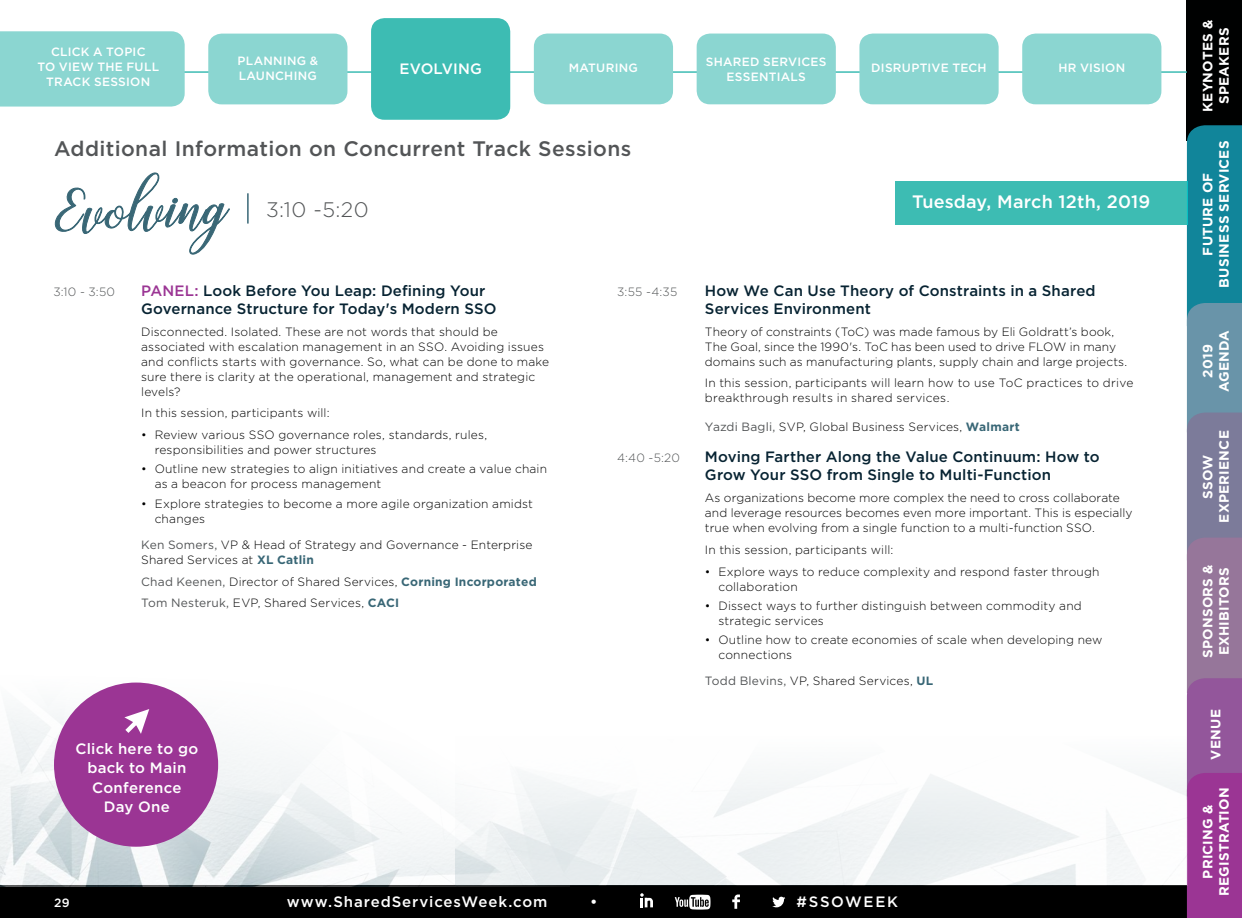
<style>
.page{position:relative;width:1242px;height:918px;background:#fff}
.page>*{position:absolute;margin:0;border:0;box-sizing:border-box;transform-origin:0 0}
.t1{font:72px "Challista Script";color:#396776}
.t2{font:500 21px "Gotham";letter-spacing:.015em;color:#535557}
.t3{font:300 21px "Gotham";color:#535557}
.t4{font:500 18px "Gotham";letter-spacing:.01em;color:#fff}
.Session_Title{font:500 15px/18px "Gotham";letter-spacing:.01em;color:#072332}
.t5{font:500 15px/19.5px "Gotham";letter-spacing:.02em;color:#fff;text-align:center}
.t6{font:500 15px "Gotham";letter-spacing:.06em;color:#fff}
.t7{font:500 15px "Gotham";letter-spacing:.11em;color:#fff}
.t8{font:700 13.5px/16.2px "Gotham";letter-spacing:.02em;color:#fff;text-align:center}
.Normal_Indent{font:300 12px/15px "Gotham";letter-spacing:.01em;color:#000}
.t9{font:500 12px/15px "Gotham";letter-spacing:.02em;color:#fff;text-align:center}
.Session_Title-2{font:300 12px "Gotham";letter-spacing:.025em;color:#535557}
.s1{color:#9b3594}
.s2{font-weight:400;color:#535557}
.s3{font-weight:700;color:#396776}
</style>
<div class="page">
<div style="left:0;top:886px;width:1188px;height:32px;background:#000"></div>
<svg style="left:640px;top:893px;width:13px;height:14px"></svg>
<svg style="left:675px;top:895px;width:36px;height:15px"></svg>
<svg style="left:732px;top:895px;width:8px;height:14px"></svg>
<svg style="left:772px;top:897px;width:13px;height:10px"></svg>
<div style="left:1187px;top:0;width:55px;height:140px;background:#000101"></div>
<svg style="left:1187px;top:125px;width:55px;height:793px;background:#6e6e9a"></svg>
<hr style="left:0;top:71px;width:1187px;height:2px;background:#3dbcb3">
<div style="left:371px;top:18px;width:139px;height:102px;background:#3dbcb3;border-radius:14px"></div>
<hr style="left:247px;top:193px;width:2px;height:31px;background:#396776">
<img style="left:0;top:682px;width:569px;height:204px">
<img style="left:456px;top:705px;width:732px;height:180px">
<div style="left:534px;top:34px;width:139px;height:70px;background:#8bd6d1;border-radius:14px"></div>
<div style="left:859px;top:34px;width:140px;height:70px;background:#8bd6d1;border-radius:14px"></div>
<div style="left:208px;top:34px;width:139px;height:70px;background:#8bd6d1;border-radius:14px"></div>
<div style="left:697px;top:34px;width:139px;height:70px;background:#8bd6d1;border-radius:14px"></div>
<svg style="left:54px;top:172px;width:176px;height:83px"></svg>
<div style="left:1022px;top:34px;width:139px;height:70px;background:#8bd6d1;border-radius:14px"></div>
<div style="left:895px;top:182px;width:293px;height:43px;background:#3dbcb3"></div>
<div style="left:0;top:31px;width:185px;height:76px;background:#8bd6d1"></div>
<div style="left:54px;top:683px;width:164px;height:164px;background:#9b3594;border-radius:50%"></div>
<svg style="left:124px;top:709px;width:25px;height:25px"></svg>
<p class="t9" style="left:37px;top:44px;width:123px">CLICK A TOPIC<br>TO VIEW THE FULL<br>TRACK SESSION</p>
<p class="t9" style="left:238px;top:52px;width:82px;text-align:left">PLANNING &amp;<br>LAUNCHING</p>
<p class="t9" style="left:706px;top:54px;width:122px">SHARED SERVICES<br>ESSENTIALS</p>
<p class="t9" style="left:569px;top:60px;width:71px">MATURING</p>
<p class="t9" style="left:871px;top:60px;width:117px">DISRUPTIVE TECH</p>
<p class="t5" style="left:399px;top:59px;width:84px">EVOLVING</p>
<p class="t2" style="left:54px;top:137px;width:579px">Additional Information on Concurrent Track Sessions</p>
<p class="t9" style="left:1058px;top:60px;width:68px">HR VISION</p>
<p class="t1" style="left:53px;top:169px;width:176px;rotate:-2deg">Evolving</p>
<p class="t3" style="left:266px;top:198px;width:104px">3:10 -5:20</p>
<p class="Session_Title-2" style="left:53px;top:285px;width:63px">3:10 - 3:50</p>
<p class="Session_Title" style="left:141px;top:281px;width:357px"><span class="s1">PANEL:</span> Look Before You Leap: Defining Your<br>Governance Structure for Today's Modern SSO</p>
<p class="Normal_Indent" style="left:141px;top:324px;width:410px">Disconnected. Isolated. These are not words that should be associated with escalation management in an SSO. Avoiding issues and conflicts starts with governance. So, what can be done to make sure there is clarity at the operational, management and strategic levels?</p>
<p class="Normal_Indent" style="left:141px;top:405px;width:190px">In this session, participants will:</p>
<p class="Normal_Indent" style="left:155px;top:427px;width:334px;text-indent:-14px">• Review various SSO governance roles, standards, rules, responsibilities and power structures</p>
<p class="Normal_Indent" style="left:155px;top:462px;width:394px;text-indent:-14px">• Outline new strategies to align initiatives and create a value chain as a beacon for process management</p>
<p class="Normal_Indent" style="left:155px;top:496px;width:380px;text-indent:-14px">• Explore strategies to become a more agile organization amidst changes</p>
<p class="Normal_Indent" style="left:141px;top:537px;width:393px"><span class="s2">Ken Somers,</span> VP &amp; Head of Strategy and Governance - Enterprise<br>Shared Services at <span class="s3">XL Catlin</span></p>
<p class="Normal_Indent" style="left:141px;top:574px;width:397px"><span class="s2">Chad Keenen,</span> Director of Shared Services, <span class="s3">Corning Incorporated</span></p>
<p class="Normal_Indent" style="left:141px;top:595px;width:259px"><span class="s2">Tom Nesteruk,</span> EVP, Shared Services, <span class="s3">CACI</span></p>
<p class="t5" style="left:75px;top:739px;width:124px">Click here to go back to Main<br>Conference<br>Day One</p>
<p class="t4" style="left:912px;top:192px;width:240px">Tuesday, March 12th, 2019</p>
<p class="Session_Title-2" style="left:617px;top:285px;width:62px">3:55 -4:35</p>
<p class="Session_Title" style="left:705px;top:281px;width:392px">How We Can Use Theory of Constraints in a Shared<br>Services Environment</p>
<p class="Normal_Indent" style="left:705px;top:324px;width:424px">Theory of constraints (ToC) was made famous by Eli Goldratt’s book,<br>The Goal, since the 1990's. ToC has been used to drive FLOW in many domains such as manufacturing plants, supply chain and large projects.</p>
<p class="Normal_Indent" style="left:705px;top:375px;width:430px">In this session, participants will learn how to use ToC practices to drive breakthrough results in shared services.</p>
<p class="Normal_Indent" style="left:705px;top:419px;width:316px"><span class="s2">Yazdi Bagli,</span> SVP, Global Business Services, <span class="s3">Walmart</span></p>
<p class="Session_Title-2" style="left:617px;top:452px;width:64px">4:40 -5:20</p>
<p class="Session_Title" style="left:705px;top:448px;width:396px">Moving Farther Along the Value Continuum: How to<br>Grow Your SSO from Single to Multi-Function</p>
<p class="Normal_Indent" style="left:705px;top:490px;width:429px">As organizations become more complex the need to cross collaborate and leverage resources becomes even more important. This is especially true when evolving from a single function to a multi-function SSO.</p>
<p class="Normal_Indent" style="left:705px;top:542px;width:190px">In this session, participants will:</p>
<p class="Normal_Indent" style="left:718px;top:564px;width:383px;text-indent:-14px">• Explore ways to reduce complexity and respond faster through collaboration</p>
<p class="Normal_Indent" style="left:718px;top:598px;width:365px;text-indent:-14px">• Dissect ways to further distinguish between commodity and strategic services</p>
<p class="Normal_Indent" style="left:718px;top:632px;width:386px;text-indent:-14px">• Outline how to create economies of scale when developing new connections</p>
<p class="Normal_Indent" style="left:705px;top:673px;width:230px"><span class="s2">Todd Blevins,</span> VP, Shared Services, <span class="s3">UL</span></p>
<p class="t9" style="left:54px;top:895px;width:17px">29</p>
<p class="t6" style="left:287px;top:894px;width:262px">www.SharedServicesWeek.com</p>
<p class="t5" style="left:590px;top:892px;width:9px">•</p>
<p class="t7" style="left:797px;top:894px;width:103px">#SSOWEEK</p>
<p class="t8" style="left:1199px;top:112px;width:94px;rotate:-90deg">KEYNOTES &amp;<br>SPEAKERS</p>
<p class="t8" style="left:1199px;top:288px;width:149px;rotate:-90deg">FUTURE OF<br>BUSINESS SERVICES</p>
<p class="t8" style="left:1199px;top:392px;width:64px;rotate:-90deg">2019<br>AGENDA</p>
<p class="t8" style="left:1199px;top:523px;width:94px;rotate:-90deg">SSOW<br>EXPERIENCE</p>
<p class="t8" style="left:1199px;top:658px;width:95px;text-align:left;rotate:-90deg">SPONSORS &amp;<br>EXHIBITORS</p>
<p class="t8" style="left:1207px;top:760px;width:52px;rotate:-90deg">VENUE</p>
<p class="t8" style="left:1199px;top:896px;width:110px;rotate:-90deg">PRICING &amp;<br>REGISTRATION</p>
</div>
